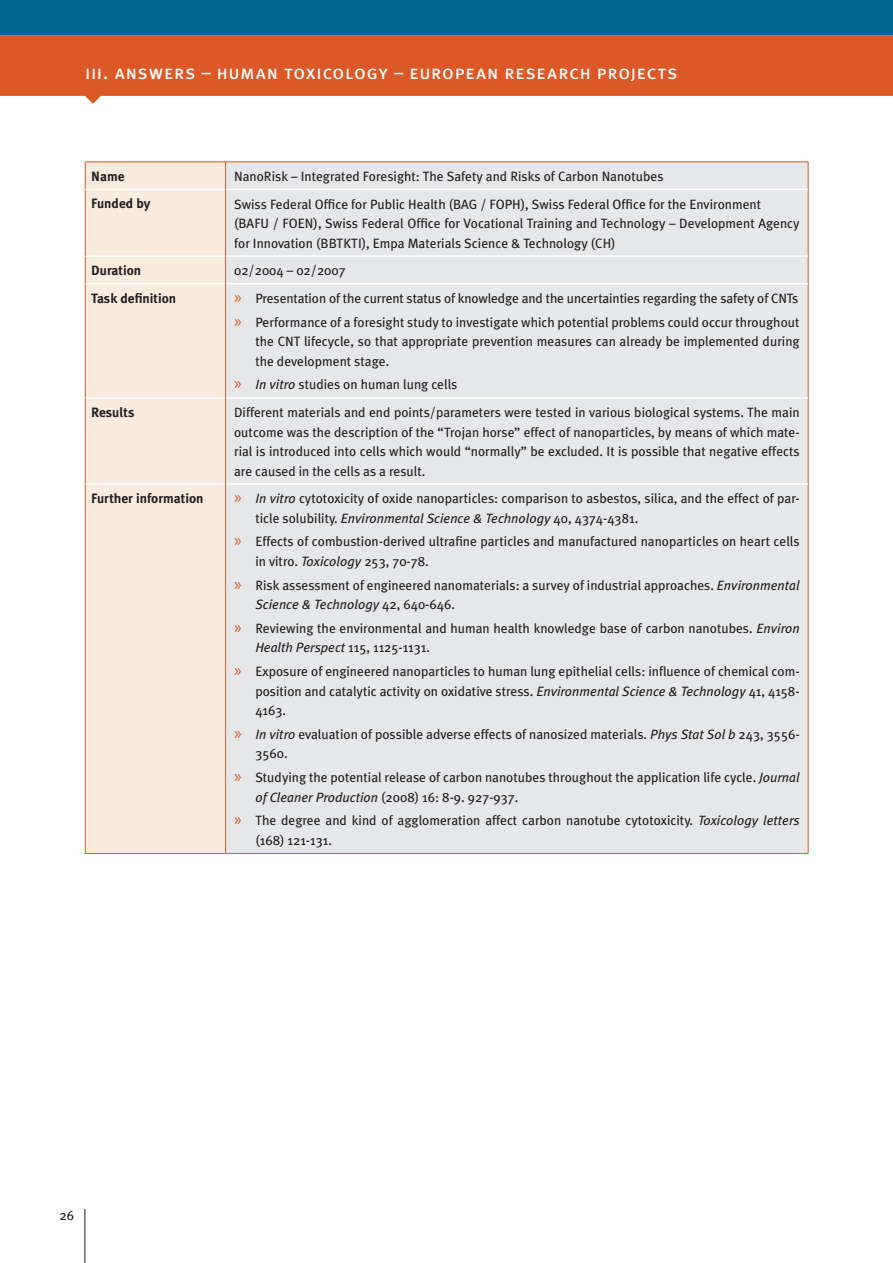
<style>
.page{position:relative;width:893px;height:1263px;background:#fff}
.page>*{position:absolute;margin:0;border:0;box-sizing:border-box;transform-origin:0 0}
.t1{font:19.5px "Meta Plus Book Caps";letter-spacing:.035em;color:#fff}
.t2{font:13.5px/19.5px "Meta Plus";color:#231f20}
.t3{font:700 13.5px "Meta Plus";color:#231f20}
.s1{font-family:"Myriad Pro";font-size:18px;color:#dd5827}
.s2{font-style:italic}
</style>
<div class="page">
<hr style="left:85px;top:1209px;width:1px;height:54px;background:#231f20">
<svg style="left:0;top:34px;width:893px;height:70px;fill:#dd5827"></svg>
<div style="left:0;top:0;width:893px;height:34px;background:#006893"></div>
<div style="left:86px;top:163px;width:139px;height:690px;background:#faebdf"></div>
<div style="left:226px;top:163px;width:582px;height:690px;background:#e6e7e9"></div>
<hr style="left:85px;top:162px;width:141px;height:1px;background:#dd5827">
<svg style="left:85px;top:162px;width:1px;height:27px"></svg>
<hr style="left:226px;top:162px;width:582px;height:1px;background:#dd5827">
<svg style="left:808px;top:162px;width:1px;height:27px"></svg>
<hr style="left:85px;top:189px;width:1px;height:67px;background:#dd5827">
<hr style="left:808px;top:189px;width:1px;height:67px;background:#dd5827">
<svg style="left:85px;top:257px;width:1px;height:26px"></svg>
<svg style="left:808px;top:256px;width:1px;height:28px"></svg>
<hr style="left:85px;top:284px;width:1px;height:114px;background:#dd5827">
<hr style="left:808px;top:284px;width:1px;height:114px;background:#dd5827">
<hr style="left:85px;top:398px;width:1px;height:86px;background:#dd5827">
<hr style="left:808px;top:398px;width:1px;height:86px;background:#dd5827">
<hr style="left:85px;top:484px;width:1px;height:369px;background:#dd5827">
<hr style="left:808px;top:484px;width:1px;height:369px;background:#dd5827">
<hr style="left:85px;top:853px;width:141px;height:1px;background:#dd5827">
<hr style="left:226px;top:853px;width:582px;height:1px;background:#dd5827">
<hr style="left:85px;top:189px;width:140px;height:1px;background:#fff">
<hr style="left:226px;top:189px;width:582px;height:1px;background:#fff">
<hr style="left:85px;top:255px;width:140px;height:2px;background:#fff">
<hr style="left:226px;top:255px;width:582px;height:2px;background:#fff">
<hr style="left:85px;top:283px;width:140px;height:1px;background:#fff">
<hr style="left:226px;top:283px;width:582px;height:1px;background:#fff">
<hr style="left:85px;top:397px;width:140px;height:2px;background:#fff">
<hr style="left:226px;top:397px;width:582px;height:2px;background:#fff">
<hr style="left:85px;top:483px;width:140px;height:2px;background:#fff">
<hr style="left:226px;top:483px;width:582px;height:2px;background:#fff">
<svg style="left:225px;top:162px;width:1px;height:27px"></svg>
<hr style="left:225px;top:189px;width:1px;height:67px;background:#dd5827">
<svg style="left:225px;top:256px;width:1px;height:28px"></svg>
<hr style="left:225px;top:284px;width:1px;height:114px;background:#dd5827">
<hr style="left:225px;top:398px;width:1px;height:86px;background:#dd5827">
<hr style="left:225px;top:484px;width:1px;height:369px;background:#dd5827">
<h1 class="t1" style="left:85px;top:61px;width:594px">iii. answers – human toxicology – european research projects</h1>
<p class="t3" style="left:91px;top:168px;width:35px">Name</p>
<p class="t2" style="left:234px;top:166px;width:431px">NanoRisk – Integrated Foresight: The Safety and Risks of Carbon Nanotubes</p>
<p class="t3" style="left:91px;top:196px;width:61px">Funded by</p>
<p class="t2" style="left:234px;top:194px;width:567px">Swiss Federal Office for Public Health (BAG / FOPH), Swiss Federal Office for the Environment<br>(BAFU / FOEN), Swiss Federal Office for Vocational Training and Technology – Development Agency for Innovation (BBTKTI), Empa Materials Science &amp; Technology (CH)</p>
<p class="t3" style="left:91px;top:263px;width:51px">Duration</p>
<p class="t2" style="left:234px;top:261px;width:113px">02/2004 – 02/2007</p>
<p class="t3" style="left:91px;top:290px;width:86px">Task definition</p>
<p class="t2" style="left:234px;top:286px;width:567px;line-height:23.7px"><span class="s1">»</span> Presentation of the current status of knowledge and the uncertainties regarding the safety of CNTs <span class="s1">»</span> Performance of a foresight study to investigate which potential problems could occur throughout</p>
<p class="t2" style="left:255px;top:332px;width:546px">the CNT lifecycle, so that appropriate prevention measures can already be implemented during the development stage.</p>
<p class="t2" style="left:234px;top:375px;width:225px"><span class="s1">»</span> <span class="s2">In vitro</span> studies on human lung cells</p>
<p class="t3" style="left:91px;top:404px;width:45px">Results</p>
<p class="t2" style="left:234px;top:402px;width:567px;text-align:justify">Different materials and end points/parameters were tested in various biological systems. The main outcome was the description of the “Trojan horse” effect of nanoparticles, by means of which mate&shy;rial is introduced into cells which would “normally” be excluded. It is possible that negative effects are caused in the cells as a result.</p>
<p class="t3" style="left:91px;top:490px;width:114px">Further information</p>
<p class="t2" style="left:255px;top:489px;width:546px;text-indent:-21px"><span class="s1">»</span> <span class="s2">In vitro</span> cytotoxicity of oxide nanoparticles: comparison to asbestos, silica, and the effect of par&shy;ticle solubility. <span class="s2">Environmental Science &amp; Technology</span> 40, 4374-4381.</p>
<p class="t2" style="left:255px;top:532px;width:546px;text-indent:-21px"><span class="s1">»</span> Effects of combustion-derived ultrafine particles and manufactured nanoparticles on heart cells in vitro. <span class="s2">Toxicology</span> 253, 70-78.</p>
<p class="t2" style="left:255px;top:575px;width:546px;text-indent:-21px"><span class="s1">»</span> Risk assessment of engineered nanomaterials: a survey of industrial approaches. <span class="s2">Environmental<br>Science &amp; Technology</span> 42, 640-646.</p>
<p class="t2" style="left:255px;top:618px;width:546px;text-indent:-21px"><span class="s1">»</span> Reviewing the environmental and human health knowledge base of carbon nanotubes. <span class="s2">Environ<br>Health Perspect</span> 115, 1125-1131.</p>
<p class="t2" style="left:255px;top:662px;width:546px;text-align:justify;text-indent:-21px"><span class="s1">»</span> Exposure of engineered nanoparticles to human lung epithelial cells: influence of chemical com&shy;position and catalytic activity on oxidative stress. <span class="s2">Environmental Science &amp; Technology</span> 41, 4158- 4163.</p>
<p class="t2" style="left:255px;top:724px;width:546px;text-indent:-21px"><span class="s1">»</span> <span class="s2">In vitro</span> evaluation of possible adverse effects of nanosized materials. <span class="s2">Phys Stat Sol b</span> 243, 3556-<br>3560.</p>
<p class="t2" style="left:255px;top:768px;width:546px;text-indent:-21px"><span class="s1">»</span> Studying the potential release of carbon nanotubes throughout the application life cycle. <span class="s2">Journal of Cleaner Production</span> (2008) 16: 8-9. 927-937.</p>
<p class="t2" style="left:255px;top:811px;width:546px;text-indent:-21px"><span class="s1">»</span> The degree and kind of agglomeration affect carbon nanotube cytotoxicity. <span class="s2">Toxicology letters </span>(168) 121-131.</p>
<p class="t2" style="left:60px;top:1205px;width:16px">26</p>
</div>
